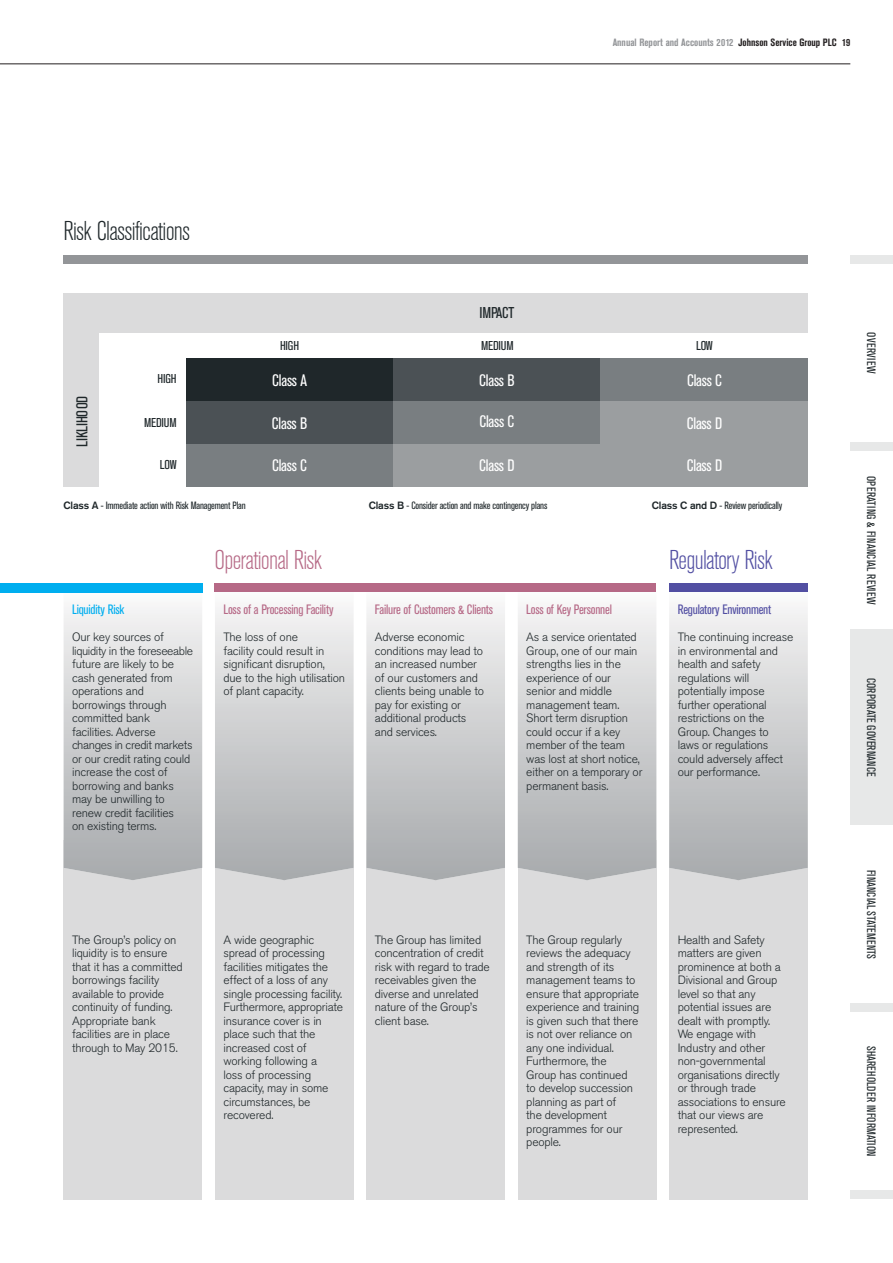
<style>
.page{position:relative;width:893px;height:1263px;background:#fff}
.page>*{position:absolute;margin:0;border:0;box-sizing:border-box;transform-origin:0 0}
.t1{font:300 condensed 27px "Akzidenz Grotesk BE";letter-spacing:-.025em;color:#1f272a}
.t2{font:300 condensed 27px "Akzidenz Grotesk BE";letter-spacing:-.025em;color:#b66986}
.t3{font:300 condensed 27px "Akzidenz Grotesk BE";letter-spacing:-.025em;color:#524fa2}
.t4{font:condensed 16.5px "Akzidenz Grotesk BE";letter-spacing:-.015em;color:#fff}
.t5{font:16.5px "A Grotesk Rgl Cnd";letter-spacing:-.015em;color:#1f272a}
.t6{font:condensed 13.5px "Akzidenz Grotesk BE";letter-spacing:-.015em;color:#b66986}
.t7{font:13.5px "A Grotesk Rgl Cnd";letter-spacing:-.015em;color:#1f272a}
.t8{font:condensed 13.5px "Akzidenz Grotesk BE";letter-spacing:-.015em;color:#524fa2}
.t9{font:condensed 13.5px "Akzidenz Grotesk BE";letter-spacing:-.015em;color:#00aeef}
.t10{font:300 12px/13.5px "Akzidenz Grotesk BE";letter-spacing:-.015em;color:#1f272a}
.t11{font:condensed 12px "Akzidenz Grotesk BE";letter-spacing:.02em;color:#1f272a}
.t12{font:condensed 10.5px "Akzidenz Grotesk BE";letter-spacing:-.015em;color:#1f272a}
.t13{font:700 condensed 10.5px "Akzidenz Grotesk BE";color:#939598}
.s1{color:#231f20}
.s2{font-weight:500;font-stretch:normal}
</style>
<div class="page">
<div style="left:850px;top:633px;width:42px;height:189px;background:#e7e8e8"></div>
<div style="left:850px;top:255px;width:42px;height:9px;background:#e7e8e8"></div>
<div style="left:850px;top:1191px;width:42px;height:8px;background:#e7e8e8"></div>
<div style="left:850px;top:1004px;width:42px;height:8px;background:#e7e8e8"></div>
<div style="left:850px;top:816px;width:42px;height:9px;background:#e7e8e8"></div>
<div style="left:850px;top:629px;width:42px;height:9px;background:#e7e8e8"></div>
<div style="left:850px;top:442px;width:42px;height:9px;background:#e7e8e8"></div>
<hr style="left:0;top:64px;width:850px;height:1px;background:#231f20">
<div style="left:669px;top:840px;width:139px;height:359px;background:#dbdbdc"></div>
<div style="left:64px;top:840px;width:138px;height:359px;background:#dbdbdc"></div>
<div style="left:215px;top:840px;width:139px;height:359px;background:#dbdbdc"></div>
<div style="left:366px;top:840px;width:139px;height:359px;background:#dbdbdc"></div>
<div style="left:518px;top:840px;width:138px;height:359px;background:#dbdbdc"></div>
<svg style="left:215px;top:591px;width:139px;height:289px;background:#cfcfd1"></svg>
<svg style="left:366px;top:591px;width:139px;height:289px;background:#cfcfd1"></svg>
<svg style="left:518px;top:591px;width:138px;height:289px;background:#cfcfd1"></svg>
<svg style="left:669px;top:591px;width:139px;height:289px;background:#cecfd1"></svg>
<svg style="left:64px;top:607px;width:138px;height:273px;background:#cccdcf"></svg>
<div style="left:64px;top:293px;width:186px;height:54px;background:#dbdbdc"></div>
<div style="left:64px;top:342px;width:186px;height:48px;background:#dbdbdc"></div>
<div style="left:64px;top:390px;width:186px;height:48px;background:#dbdbdc"></div>
<div style="left:64px;top:438px;width:186px;height:48px;background:#dbdbdc"></div>
<div style="left:250px;top:293px;width:186px;height:69px;background:#dbdbdc"></div>
<div style="left:436px;top:293px;width:186px;height:69px;background:#dbdbdc"></div>
<div style="left:622px;top:293px;width:186px;height:69px;background:#dbdbdc"></div>
<div style="left:99px;top:333px;width:709px;height:156px;background:#fff"></div>
<div style="left:186px;top:358px;width:214px;height:48px;background:#1f272a"></div>
<div style="left:393px;top:358px;width:216px;height:47px;background:#4b5155"></div>
<div style="left:600px;top:358px;width:208px;height:46px;background:#797e81"></div>
<div style="left:186px;top:401px;width:214px;height:46px;background:#4b5155"></div>
<div style="left:393px;top:401px;width:216px;height:48px;background:#797e81"></div>
<div style="left:600px;top:401px;width:208px;height:46px;background:#9b9ea0"></div>
<div style="left:186px;top:444px;width:214px;height:42px;background:#797e81"></div>
<div style="left:393px;top:444px;width:216px;height:42px;background:#9b9ea0"></div>
<div style="left:600px;top:444px;width:208px;height:42px;background:#9b9ea0"></div>
<div style="left:215px;top:583px;width:441px;height:8px;background:#b66986"></div>
<div style="left:669px;top:583px;width:139px;height:8px;background:#524fa2"></div>
<div style="left:64px;top:255px;width:744px;height:9px;background:#939598"></div>
<div style="left:0;top:583px;width:202px;height:10px;background:#00aeef"></div>
<p class="t13" style="left:613px;top:38px;width:239px">Annual Report and Accounts 2012 <span class="s1">Johnson Service Group PLC 19</span></p>
<p class="t1" style="left:64px;top:221px;width:128px">Risk Classifications</p>
<p class="t5" style="left:76px;top:447px;width:53px;rotate:-90deg">LIKLIHOOD</p>
<p class="t7" style="left:158px;top:374px;width:21px">HIGH</p>
<p class="t7" style="left:144px;top:418px;width:34px">MEDIUM</p>
<p class="t7" style="left:160px;top:460px;width:18px">LOW</p>
<p class="t7" style="left:280px;top:341px;width:21px">HIGH</p>
<p class="t4" style="left:272px;top:374px;width:36px">Class A</p>
<p class="t4" style="left:272px;top:417px;width:37px">Class B</p>
<p class="t4" style="left:272px;top:460px;width:36px">Class C</p>
<p class="t5" style="left:480px;top:307px;width:37px">IMPACT</p>
<p class="t7" style="left:481px;top:341px;width:34px">MEDIUM</p>
<p class="t7" style="left:696px;top:341px;width:18px">LOW</p>
<p class="t4" style="left:479px;top:374px;width:37px">Class B</p>
<p class="t4" style="left:687px;top:374px;width:36px">Class C</p>
<p class="t4" style="left:479px;top:416px;width:36px">Class C</p>
<p class="t4" style="left:687px;top:417px;width:37px">Class D</p>
<p class="t4" style="left:479px;top:460px;width:37px">Class D</p>
<p class="t4" style="left:687px;top:460px;width:37px">Class D</p>
<p class="t12" style="left:64px;top:502px;width:184px"><span class="s2">Class A</span> - Immediate action with Risk Management Plan</p>
<p class="t12" style="left:369px;top:502px;width:180px"><span class="s2">Class B</span> - Consider action and make contingency plans</p>
<p class="t12" style="left:652px;top:502px;width:132px"><span class="s2">Class C and D</span> - Review periodically</p>
<p class="t9" style="left:72px;top:605px;width:54px">Liquidity Risk</p>
<p class="t10" style="left:72px;top:632px;width:123px">Our key sources of liquidity in the foreseeable future are likely to be cash generated from operations and borrowings through committed bank facilities. Adverse changes in credit markets or our credit rating could increase the cost of borrowing and banks may be unwilling to renew credit facilities<br>on existing terms.</p>
<p class="t2" style="left:215px;top:550px;width:109px">Operational Risk</p>
<p class="t3" style="left:669px;top:550px;width:105px">Regulatory Risk</p>
<p class="t6" style="left:223px;top:605px;width:112px">Loss of a Processing Facility</p>
<p class="t10" style="left:223px;top:632px;width:123px">The loss of one<br>facility could result in significant disruption, due to the high utilisation of plant capacity.</p>
<p class="t6" style="left:375px;top:605px;width:120px">Failure of Customers &amp; Clients</p>
<p class="t10" style="left:375px;top:632px;width:111px">Adverse economic conditions may lead to an increased number of our customers and clients being unable to pay for existing or additional products and services.</p>
<p class="t6" style="left:526px;top:605px;width:87px">Loss of Key Personnel</p>
<p class="t10" style="left:526px;top:632px;width:118px">As a service orientated<br>Group, one of our main strengths lies in the experience of our senior and middle management team.<br>Short term disruption could occur if a key member of the team was lost at short notice, either on a temporary or permanent basis.</p>
<p class="t8" style="left:678px;top:605px;width:95px">Regulatory Environment</p>
<p class="t10" style="left:678px;top:632px;width:117px">The continuing increase in environmental and health and safety regulations will potentially impose further operational restrictions on the<br>Group. Changes to laws or regulations could adversely affect our performance.</p>
<p class="t10" style="left:72px;top:934px;width:112px">The Group’s policy on liquidity is to ensure that it has a committed borrowings facility available to provide continuity of funding.<br>Appropriate bank facilities are in place through to May 2015.</p>
<p class="t10" style="left:223px;top:934px;width:121px">A wide geographic spread of processing facilities mitigates the effect of a loss of any single processing facility.<br>Furthermore, appropriate insurance cover is in place such that the increased cost of working following a<br>loss of processing capacity, may in some circumstances, be recovered.</p>
<p class="t10" style="left:375px;top:934px;width:116px">The Group has limited concentration of credit risk with regard to trade receivables given the diverse and unrelated nature of the Group’s client base.</p>
<p class="t10" style="left:526px;top:934px;width:115px">The Group regularly reviews the adequacy and strength of its management teams to ensure that appropriate experience and training is given such that there is not over reliance on any one individual.<br>Furthermore, the<br>Group has continued to develop succession planning as part of<br>the development programmes for our people.</p>
<p class="t10" style="left:678px;top:934px;width:110px">Health and Safety matters are given prominence at both a<br>Divisional and Group level so that any potential issues are dealt with promptly.<br>We engage with<br>Industry and other non-governmental organisations directly or through trade associations to ensure that our views are represented.</p>
<p class="t11" style="left:876px;top:332px;width:42px;rotate:90deg">OVERVIEW</p>
<p class="t11" style="left:875px;top:476px;width:131px;rotate:90deg">OPERATING &amp; FINANCIAL REVIEW</p>
<p class="t11" style="left:876px;top:678px;width:100px;rotate:90deg">CORPORATE GOVERNANCE</p>
<p class="t11" style="left:876px;top:870px;width:91px;rotate:90deg">FINANCIAL STATEMENTS</p>
<p class="t11" style="left:876px;top:1046px;width:112px;rotate:90deg">SHAREHOLDER INFORMATION</p>
</div>
